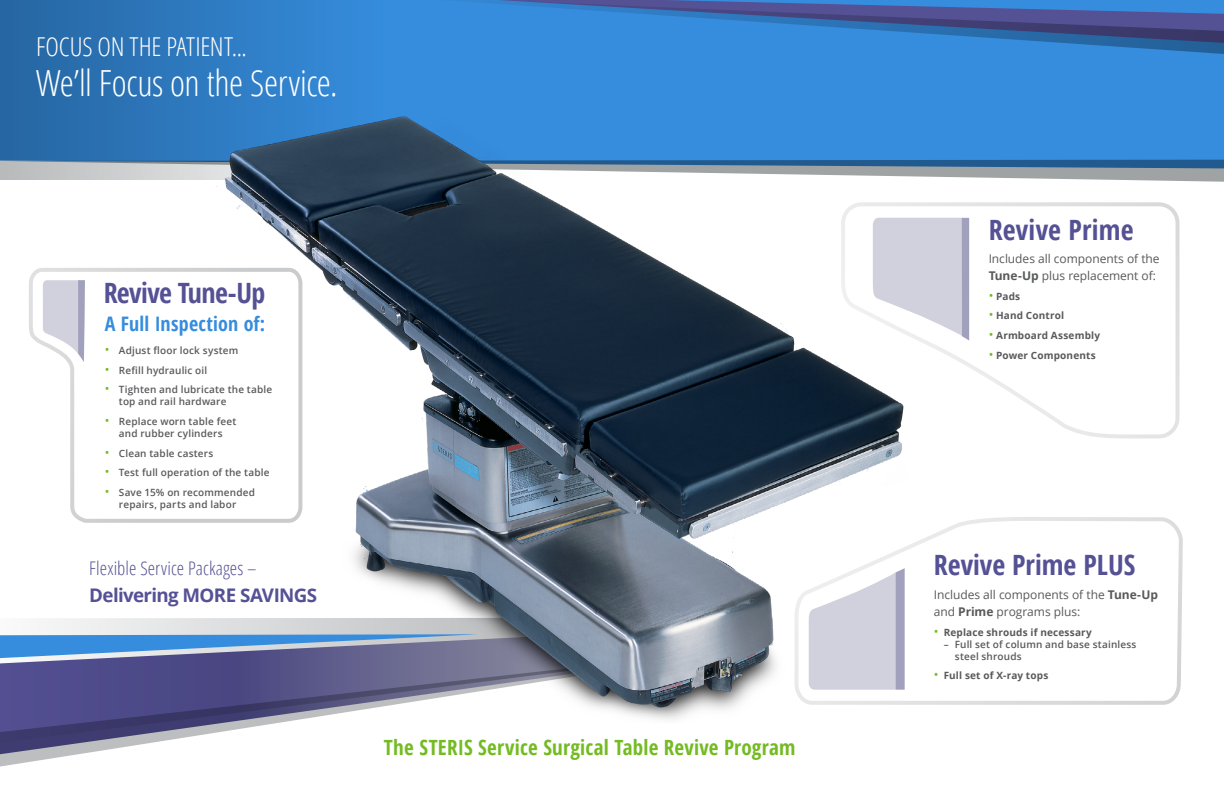
<style>
.page{position:relative;width:1224px;height:792px;background:#fff}
.page>*{position:absolute;margin:0;border:0;box-sizing:border-box;transform-origin:0 0}
.t1{font:300 condensed 36px "Open Sans";letter-spacing:-.015em;color:#fff}
.t2{font:700 condensed 28px "Open Sans";color:#555195}
.t3{font:700 condensed 28px "Open Sans";letter-spacing:-.025em;color:#555195}
.t4{font:300 condensed 26px "Open Sans";letter-spacing:-.005em;color:#fff}
.t5{font:700 condensed 21px "Open Sans";letter-spacing:.01em;color:#74bb23}
.t6{font:700 condensed 20px "Open Sans";letter-spacing:.01em;color:#368ddd}
.t7{font:300 condensed 18.8px "Open Sans";letter-spacing:.005em;color:#555195}
.t8{font:700 18.8px "Open Sans";letter-spacing:-.035em;color:#555195}
.t9{font:12px/16.8px "Open Sans";letter-spacing:-.005em;color:#58595b}
.t10{font:600 10px/12px "Open Sans";letter-spacing:.015em;color:#58595b}
.t11{font:700 10px "Open Sans";letter-spacing:.015em;color:#58595b}
.s1{font-weight:400;font-size:12.6px;color:#74bb23}
.s2{font-weight:700}
</style>
<div class="page">
<svg style="left:0;top:625px;width:270px;height:142px"></svg>
<svg style="left:0;top:634px;width:217px;height:24px;background:#5c9cda"></svg>
<div style="left:918px;top:120px;width:306px;height:40px;background:#368ddd"></div>
<svg style="left:918px;top:160px;width:306px;height:22px;background:#8196a8"></svg>
<svg style="left:387px;top:0;width:837px;height:120px;background:#3882cf"></svg>
<svg style="left:0;top:0;width:387px;height:180px;background:#377cbc"></svg>
<img style="left:217px;top:102px;width:701px;height:622px">
<svg style="left:839px;top:200px;width:341px;height:239px"></svg>
<svg style="left:873px;top:218px;width:96px;height:123px"></svg>
<svg style="left:793px;top:516px;width:390px;height:191px"></svg>
<svg style="left:809px;top:568px;width:96px;height:122px"></svg>
<svg style="left:29px;top:266px;width:275px;height:258px"></svg>
<svg style="left:43px;top:280px;width:42px;height:82px"></svg>
<h3 class="t4" style="left:36px;top:29px;width:213px">FOCUS ON THE PATIENT...</h3>
<h1 class="t1" style="left:36px;top:58px;width:303px">We’ll Focus on the Service.</h1>
<h2 class="t3" style="left:104px;top:273px;width:163px">Revive Tune-Up</h2>
<h3 class="t6" style="left:105px;top:310px;width:162px">A Full Inspection of:</h3>
<p class="t10" style="left:105px;top:344px;width:135px"><span class="s1">•</span> Adjust floor lock system</p>
<p class="t10" style="left:105px;top:364px;width:104px"><span class="s1">•</span> Refill hydraulic oil</p>
<p class="t10" style="left:119px;top:383px;width:155px;text-indent:-14px"><span class="s1">•</span> Tighten and lubricate the table top and rail hardware</p>
<p class="t10" style="left:105px;top:415px;width:133px;text-align:center"><span class="s1">•</span> Replace worn table feet and rubber cylinders</p>
<p class="t10" style="left:105px;top:447px;width:110px"><span class="s1">•</span> Clean table casters</p>
<p class="t10" style="left:105px;top:466px;width:166px"><span class="s1">•</span> Test full operation of the table</p>
<p class="t10" style="left:105px;top:486px;width:152px;text-align:center"><span class="s1">•</span> Save 15% on recommended repairs, parts and labor</p>
<h3 class="t7" style="left:89px;top:556px;width:169px">Flexible Service Packages –</h3>
<h3 class="t8" style="left:89px;top:581px;width:230px">Delivering MORE SAVINGS</h3>
<h3 class="t5" style="left:384px;top:733px;width:413px">The STERIS Service Surgical Table Revive Program</h3>
<h2 class="t2" style="left:989px;top:210px;width:147px">Revive Prime</h2>
<p class="t9" style="left:989px;top:250px;width:172px">Includes all components of the<br><span class="s2">Tune-Up</span> plus replacement of:</p>
<p class="t11" style="left:989px;top:289px;width:33px"><span class="s1">•</span> Pads</p>
<p class="t11" style="left:989px;top:309px;width:77px"><span class="s1">•</span> Hand Control</p>
<p class="t11" style="left:989px;top:328px;width:113px"><span class="s1">•</span> Armboard Assembly</p>
<p class="t11" style="left:989px;top:348px;width:108px"><span class="s1">•</span> Power Components</p>
<h2 class="t2" style="left:934px;top:545px;width:203px">Revive Prime PLUS</h2>
<p class="t9" style="left:934px;top:586px;width:226px">Includes all components of the <span class="s2">Tune-Up </span>and <span class="s2">Prime</span> programs plus:</p>
<p class="t11" style="left:934px;top:625px;width:160px"><span class="s1">•</span> Replace shrouds if necessary</p>
<p class="t10" style="left:955px;top:638px;width:183px;text-indent:-11px">– Full set of column and base stainless steel shrouds</p>
<p class="t11" style="left:934px;top:669px;width:116px"><span class="s1">•</span> Full set of X-ray tops</p>
</div>
